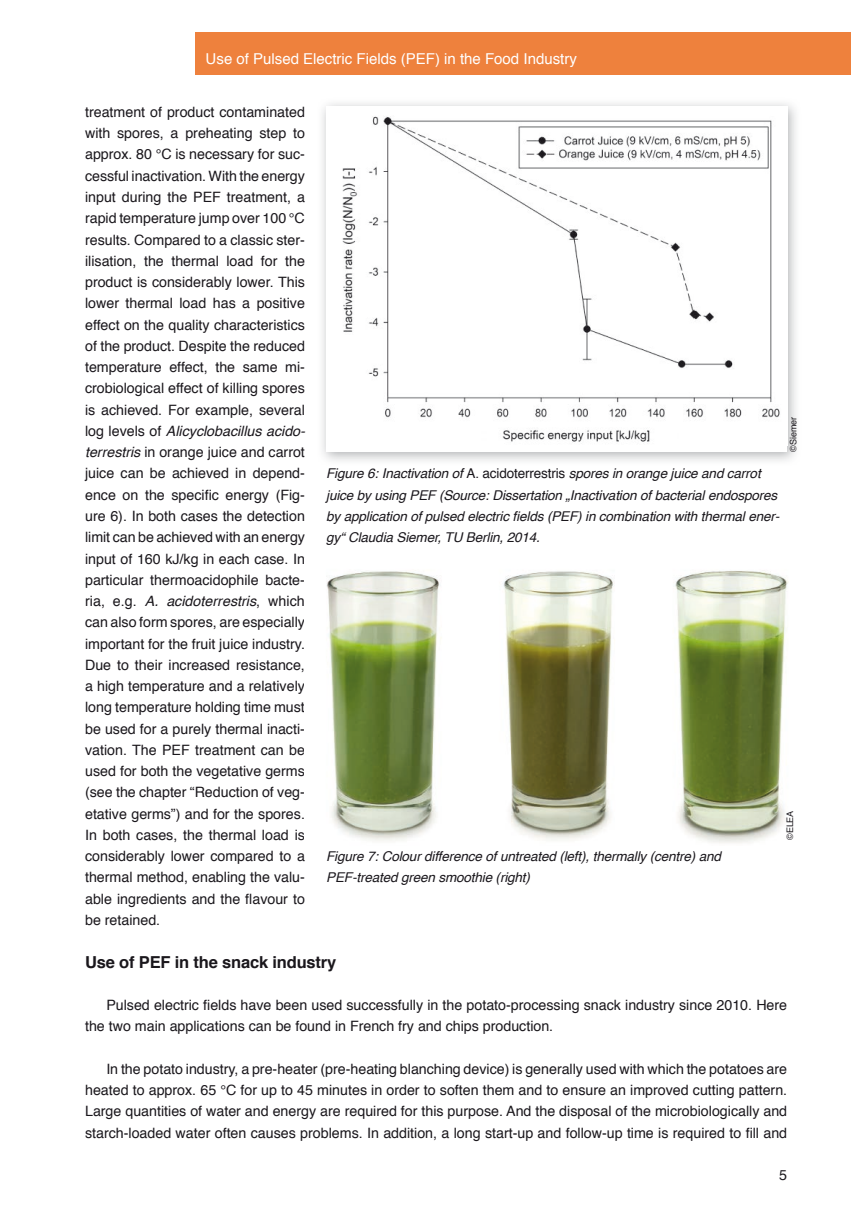
<style>
.page{position:relative;width:851px;height:1212px;background:#fff}
.page>*{position:absolute;margin:0;border:0;box-sizing:border-box;transform-origin:0 0}
.t1{font:700 16.5px "Helvetica";letter-spacing:-.01em;color:#1a171c}
.t2{font:15px "Helvetica";color:#fff}
.t3{font:14.25px/21.3px "Helvetica";color:#1a171c;text-align:justify}
.t4{font:italic 13.5px/21.3px "Helvetica";letter-spacing:-.01em;color:#1a171c}
.t5{font:9px "Helvetica";letter-spacing:-.01em;color:#1a171c}
.s1{font-style:italic}
.s2{font-style:normal}
</style>
<div class="page">
<div style="left:195px;top:32px;width:655px;height:42px;background:#ee813d"></div>
<img style="left:342px;top:115px;width:439px;height:330px">
<img style="left:326px;top:571px;width:462px;height:272px">
<p class="t2" style="left:206px;top:47px;width:372px">Use of Pulsed Electric Fields (PEF) in the Food Industry</p>
<p class="t3" style="left:85px;top:102px;width:222px">treatment of product contaminated with spores, a preheating step to approx. 80 °C is necessary for suc&shy;cessful inactivation. With the energy input during the PEF treatment, a rapid temperature jump over 100 °C results. Compared to a classic ster&shy;ilisation, the thermal load for the product is considerably lower. This lower thermal load has a positive effect on the quality characteristics of the product. Despite the reduced temperature effect, the same mi&shy;crobiological effect of killing spores is achieved. For example, several log levels of <span class="s1">Alicyclobacillus acido&shy;terrestris</span> in orange juice and carrot juice can be achieved in depend&shy;ence on the specific energy (Fig&shy;ure 6). In both cases the detection limit can be achieved with an energy input of 160 kJ/kg in each case. In particular thermoacidophile bacte&shy;ria, e.g. <span class="s1">A. acidoterrestris</span>, which can also form spores, are especially important for the fruit juice industry.<br>Due to their increased resistance, a high temperature and a relatively long temperature holding time must be used for a purely thermal inacti&shy;vation. The PEF treatment can be used for both the vegetative germs (see the chapter “Reduction of veg&shy;etative germs”) and for the spores.<br>In both cases, the thermal load is considerably lower compared to a thermal method, enabling the valu&shy;able ingredients and the flavour to be retained.</p>
<p class="t1" style="left:85px;top:948px;width:253px">Use of PEF in the snack industry</p>
<p class="t3" style="left:85px;top:995px;width:703px;text-indent:21px">Pulsed electric fields have been used successfully in the potato-processing snack industry since 2010. Here the two main applications can be found in French fry and chips production.</p>
<p class="t3" style="left:85px;top:1058px;width:703px;text-indent:21px">In the potato industry, a pre-heater (pre-heating blanching device) is generally used with which the potatoes are heated to approx. 65 °C for up to 45 minutes in order to soften them and to ensure an improved cutting pattern.<br>Large quantities of water and energy are required for this purpose. And the disposal of the microbiologically and starch-loaded water often causes problems. In addition, a long start-up and follow-up time is required to fill and</p>
<p class="t5" style="left:786px;top:452px;width:36px;rotate:-90deg">©Siemer</p>
<p class="t4" style="left:326px;top:463px;width:455px">Figure 6: Inactivation of <span class="s2">A. acidoterrestris</span> spores in orange juice and carrot juice by using PEF (Source: Dissertation „Inactivation of bacterial endospores by application of pulsed electric fields (PEF) in combination with thermal ener&shy;gy“ Claudia Siemer, TU Berlin, 2014.</p>
<p class="t5" style="left:783px;top:840px;width:31px;rotate:-90deg">©ELEA</p>
<p class="t4" style="left:326px;top:846px;width:396px">Figure 7: Colour difference of untreated (left), thermally (centre) and<br>PEF-treated green smoothie (right)</p>
<p class="t3" style="left:779px;top:1165px;width:9px">5</p>
</div>
